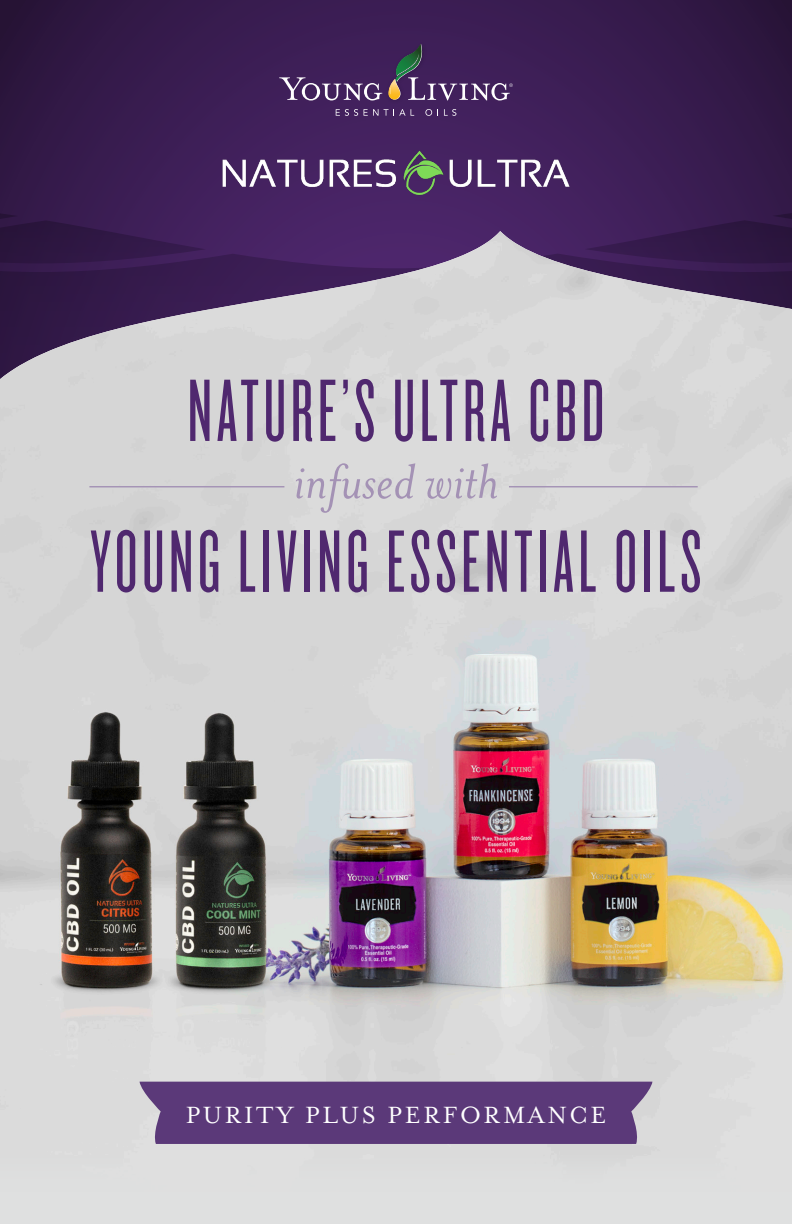
<style>
.page{position:relative;width:792px;height:1224px;background:#fff}
.page>*{position:absolute;margin:0;border:0;box-sizing:border-box;transform-origin:0 0}
.t1{font:92px "Knockout 26 Junior Flywght";letter-spacing:.05em;color:#50286f}
.t2{font:italic 56px "Mrs Eaves OT";color:#a492b5}
.t3{font:27px "Mrs Eaves OT";letter-spacing:.1em;color:#fff}
</style>
<div class="page">
<svg style="left:0;top:0;width:792px;height:232px;background:#391c51"></svg>
<img style="left:585px;top:220px;width:207px;height:12px">
<img style="left:0;top:220px;width:206px;height:12px">
<img style="left:0;top:213px;width:18px;height:6px">
<img style="left:773px;top:213px;width:19px;height:7px">
<img style="left:0;top:232px;width:792px;height:920px">
<div style="left:0;top:1152px;width:792px;height:72px;background:#dfe0e0"></div>
<div style="left:140px;top:1082px;width:512px;height:62px;background:#5b3979"></div>
<hr style="left:509px;top:486px;width:189px;height:1px;background:#a492b5">
<hr style="left:89px;top:486px;width:195px;height:1px;background:#a492b5">
<img style="left:391px;top:39px;width:37px;height:5px">
<img style="left:384px;top:74px;width:22px;height:32px">
<svg style="left:279px;top:77px;width:103px;height:24px;background:#684e7d"></svg>
<svg style="left:336px;top:109px;width:22px;height:7px"></svg>
<svg style="left:364px;top:109px;width:50px;height:7px"></svg>
<svg style="left:425px;top:109px;width:13px;height:7px"></svg>
<svg style="left:444px;top:109px;width:12px;height:7px"></svg>
<svg style="left:388px;top:44px;width:125px;height:57px;background:#503863"></svg>
<img style="left:216px;top:147px;width:360px;height:55px">
<p class="t1" style="left:188px;top:360px;width:418px">NATURE’S ULTRA CBD</p>
<p class="t2" style="left:293px;top:451px;width:207px">infused with</p>
<p class="t1" style="left:91px;top:510px;width:612px">YOUNG LIVING ESSENTIAL OILS</p>
<p class="t3" style="left:186px;top:1100px;width:422px">PURITY PLUS PERFORMANCE</p>
</div>
